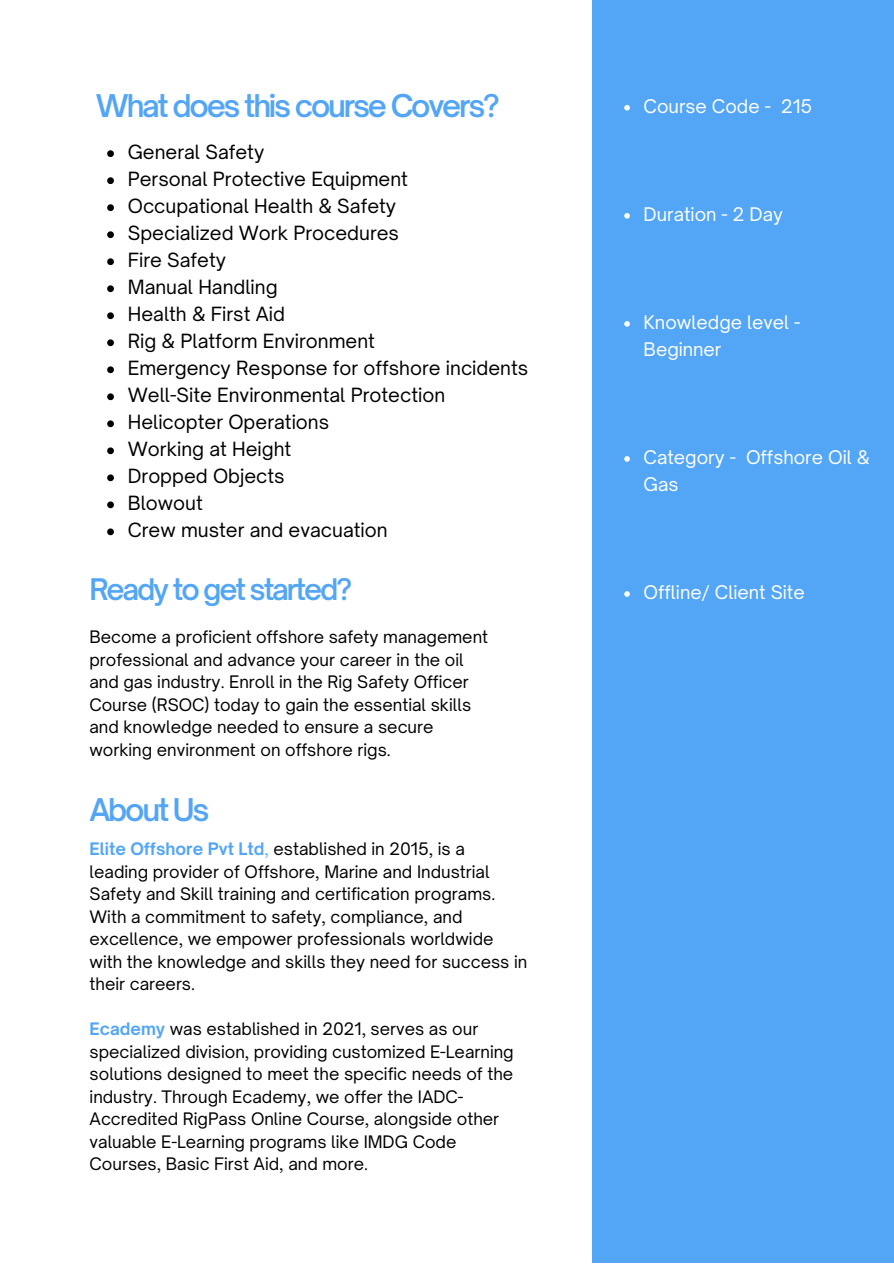
<style>
.page{position:relative;width:894px;height:1264px;background:#fff}
.page>*{position:absolute;margin:0;border:0;box-sizing:border-box;transform-origin:0 0}
.t1{font:600 30px "Open Sauce One";letter-spacing:-.075em;color:#53a5f6}
.t2{font:600 28.5px "Open Sauce One";letter-spacing:-.075em;color:#53a5f6}
.t3{font:18.75px "Open Sauce One";color:#000001}
.t4{font:18px/27px "Open Sauce One";color:#fff}
.t5{font:16.5px/22.5px "Open Sauce One";color:#000001}
.s1{font-weight:700;color:#53a5f6}
.s2{color:#53a5f6}
</style>
<div class="page">
<div style="left:591px;top:0;width:302px;height:1262px;background:#53a5f5"></div>
<svg style="left:107px;top:150px;width:7px;height:7px"></svg>
<svg style="left:107px;top:177px;width:7px;height:7px"></svg>
<svg style="left:107px;top:204px;width:7px;height:7px"></svg>
<svg style="left:107px;top:231px;width:7px;height:7px"></svg>
<svg style="left:107px;top:258px;width:7px;height:7px"></svg>
<svg style="left:107px;top:285px;width:7px;height:7px"></svg>
<svg style="left:107px;top:312px;width:7px;height:7px"></svg>
<svg style="left:107px;top:339px;width:7px;height:7px"></svg>
<svg style="left:107px;top:366px;width:7px;height:7px"></svg>
<svg style="left:107px;top:393px;width:7px;height:7px"></svg>
<svg style="left:107px;top:420px;width:7px;height:7px"></svg>
<svg style="left:107px;top:447px;width:7px;height:7px"></svg>
<svg style="left:107px;top:474px;width:7px;height:7px"></svg>
<svg style="left:107px;top:501px;width:7px;height:7px"></svg>
<svg style="left:107px;top:528px;width:7px;height:7px"></svg>
<svg style="left:624px;top:105px;width:5px;height:6px"></svg>
<svg style="left:624px;top:213px;width:5px;height:6px"></svg>
<svg style="left:624px;top:321px;width:5px;height:6px"></svg>
<svg style="left:624px;top:456px;width:5px;height:6px"></svg>
<svg style="left:624px;top:591px;width:5px;height:6px"></svg>
<h1 class="t1" style="left:96px;top:87px;width:405px">What does this course Covers?</h1>
<p class="t3" style="left:128px;top:140px;width:138px">General Safety</p>
<p class="t3" style="left:128px;top:167px;width:281px">Personal Protective Equipment</p>
<p class="t3" style="left:128px;top:194px;width:270px">Occupational Health &amp; Safety</p>
<p class="t3" style="left:128px;top:221px;width:273px">Specialized Work Procedures</p>
<p class="t3" style="left:128px;top:248px;width:100px">Fire Safety</p>
<p class="t3" style="left:128px;top:275px;width:151px">Manual Handling</p>
<p class="t3" style="left:128px;top:302px;width:158px">Health &amp; First Aid</p>
<p class="t3" style="left:128px;top:329px;width:248px">Rig &amp; Platform Environment</p>
<p class="t3" style="left:128px;top:356px;width:402px">Emergency Response for offshore incidents</p>
<p class="t3" style="left:128px;top:383px;width:319px">Well-Site Environmental Protection</p>
<p class="t3" style="left:128px;top:410px;width:203px">Helicopter Operations</p>
<p class="t3" style="left:128px;top:437px;width:165px">Working at Height</p>
<p class="t3" style="left:128px;top:464px;width:158px">Dropped Objects</p>
<p class="t3" style="left:128px;top:491px;width:77px">Blowout</p>
<p class="t3" style="left:128px;top:518px;width:261px">Crew muster and evacuation</p>
<p class="t2" style="left:89px;top:571px;width:264px">Ready to get started?</p>
<p class="t5" style="left:89px;top:626px;width:400px">Become a proficient offshore safety management professional and advance your career in the oil and gas industry. Enroll in the Rig Safety Officer Course (RSOC) today to gain the essential skills and knowledge needed to ensure a secure working environment on offshore rigs.</p>
<p class="t1" style="left:89px;top:790px;width:122px">About Us</p>
<p class="t5" style="left:90px;top:837px;width:439px"><span class="s1">Elite Offshore Pvt Ltd</span><span class="s2">,</span> established in 2015, is a leading provider of Offshore, Marine and Industrial Safety and Skill training and certification programs.<br>With a commitment to safety, compliance, and excellence, we empower professionals worldwide with the knowledge and skills they need for success in their careers.</p>
<p class="t5" style="left:90px;top:1017px;width:425px"><span class="s1">Ecademy</span> was established in 2021, serves as our specialized division, providing customized E-Learning solutions designed to meet the specific needs of the industry. Through Ecademy, we offer the IADC-Accredited RigPass Online Course, alongside other valuable E-Learning programs like IMDG Code Courses, Basic First Aid, and more.</p>
<p class="t4" style="left:643px;top:92px;width:170px">Course Code - 215</p>
<p class="t4" style="left:643px;top:200px;width:141px">Duration - 2 Day</p>
<h1 class="t4" style="left:643px;top:308px;width:158px">Knowledge level -<br>Beginner</h1>
<p class="t4" style="left:643px;top:443px;width:228px">Category - Offshore Oil &amp;<br>Gas</p>
<p class="t4" style="left:643px;top:578px;width:163px">Offline/ Client Site</p>
</div>
